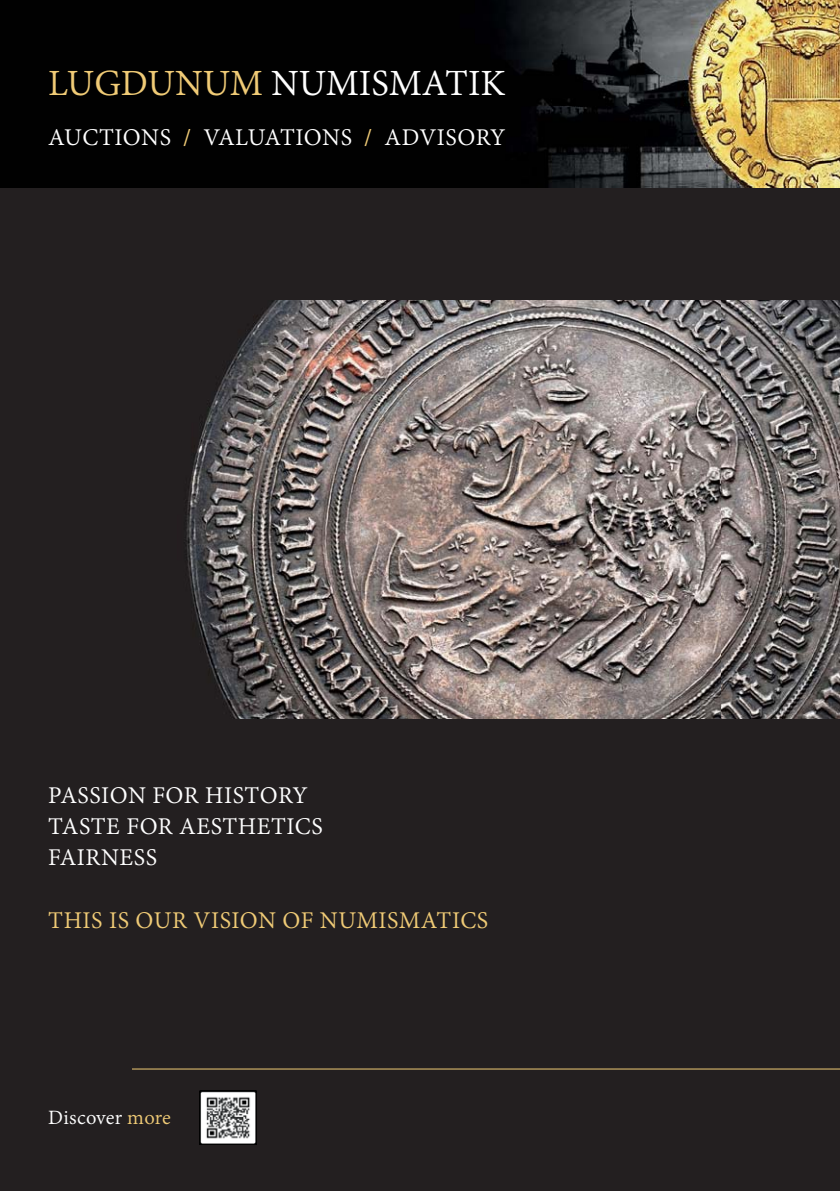
<style>
.page{position:relative;width:840px;height:1191px;background:#fff}
.page>*{position:absolute;margin:0;border:0;box-sizing:border-box;transform-origin:0 0}
.t1{font:40px "Adobe Devanagari";color:#fff}
.t2{font:26px/31.2px "Adobe Devanagari";letter-spacing:.02em;color:#fff}
.t3{font:26px "Adobe Devanagari";letter-spacing:.02em;color:#f0cb76}
.t4{font:22px "Adobe Devanagari";letter-spacing:.01em;color:#fff}
.s1{color:#f0cb76}
</style>
<div class="page">
<div style="left:0;top:0;width:839px;height:1191px;background:#231f20"></div>
<hr style="left:132px;top:1068px;width:707px;height:1px;background:#f0cb76">
<img style="left:0;top:0;width:839px;height:187px">
<img style="left:199px;top:1090px;width:57px;height:54px">
<img style="left:186px;top:301px;width:653px;height:418px">
<h1 class="t1" style="left:48px;top:58px;width:458px"><span class="s1">LUGDUNUM</span> NUMISMATIK</h1>
<p class="t2" style="left:48px;top:121px;width:458px">AUCTIONS <span class="s1">/</span> VALUATIONS <span class="s1">/</span> ADVISORY</p>
<p class="t2" style="left:48px;top:778px;width:276px">PASSION FOR HISTORY<br>TASTE FOR AESTHETICS<br>FAIRNESS</p>
<p class="t3" style="left:48px;top:903px;width:441px">THIS IS OUR VISION OF NUMISMATICS</p>
<p class="t4" style="left:48px;top:1104px;width:124px">Discover <span class="s1">more</span></p>
</div>
